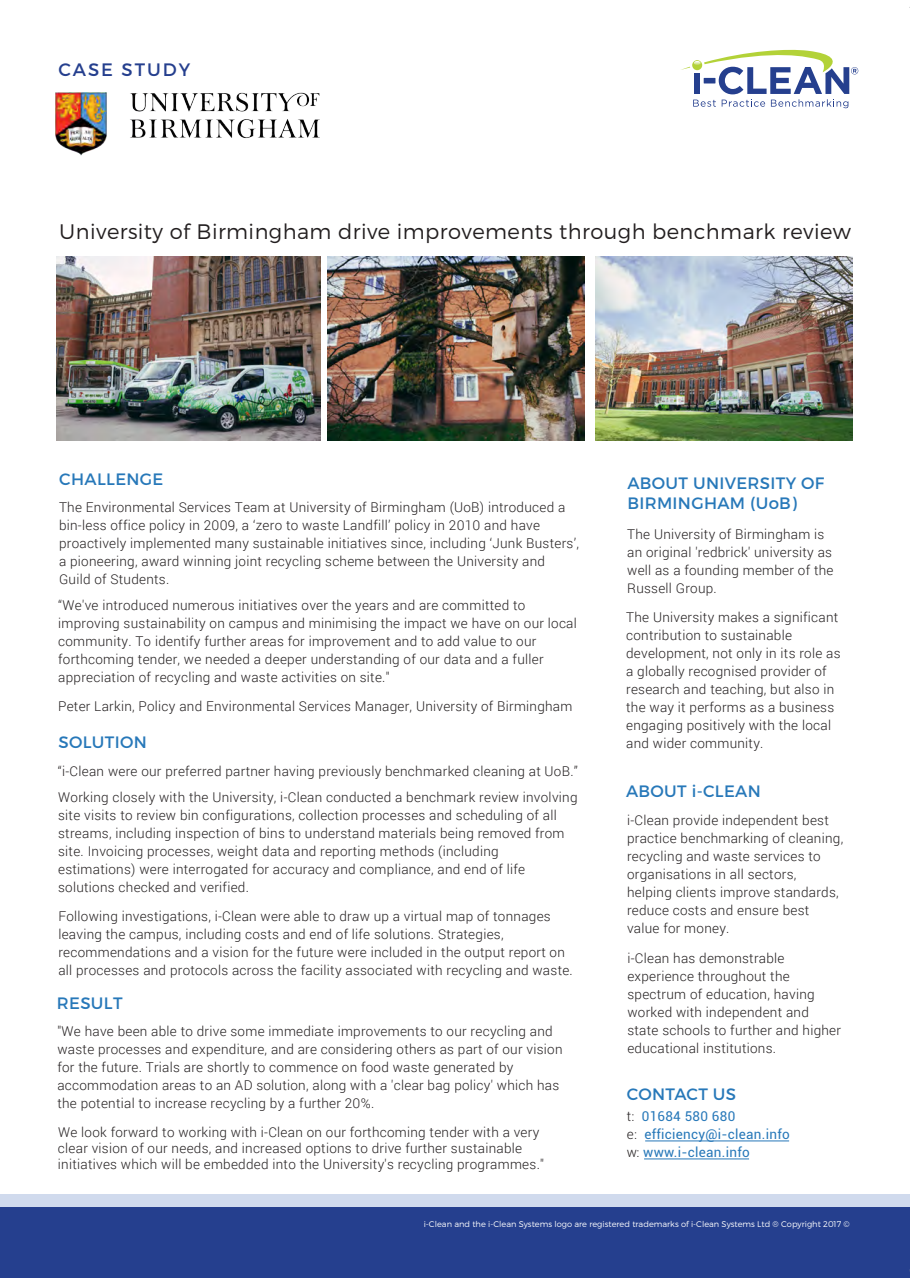
<style>
.page{position:relative;width:910px;height:1278px;background:#fff}
.page>*{position:absolute;margin:0;border:0;box-sizing:border-box;transform-origin:0 0}
.t1{font:300 21px "Montserrat";letter-spacing:.02em;color:#231f20}
.t2{font:18px "Montserrat";letter-spacing:.11em;color:#253f8e}
.t3{font:16.5px/19.8px "Montserrat";letter-spacing:.02em;color:#2778b9}
.t4{font:300 13.5px/18px "Roboto";letter-spacing:.02em;color:#231f20}
.t5{font:13.5px/18px "Roboto";letter-spacing:.02em;color:#2778b9}
.t6{font:300 8.25px "Montserrat";color:#fff}
.s1{font-weight:300;color:#231f20}
</style>
<div class="page">
<div style="left:0;top:1206px;width:909px;height:72px;background:#253f8e"></div>
<div style="left:0;top:1194px;width:909px;height:12px;background:#d0daed"></div>
<svg style="left:681px;top:49px;width:177px;height:59px"></svg>
<hr style="left:644px;top:1158px;width:105px;height:1px;background:#2778b9">
<hr style="left:645px;top:1140px;width:144px;height:1px;background:#2778b9">
<img style="left:56px;top:257px;width:264px;height:184px">
<img style="left:55px;top:93px;width:264px;height:62px">
<img style="left:327px;top:257px;width:258px;height:184px">
<img style="left:595px;top:257px;width:257px;height:184px">
<h2 class="t2" style="left:58px;top:58px;width:133px">CASE STUDY</h2>
<h1 class="t1" style="left:59px;top:219px;width:793px">University of Birmingham drive improvements through benchmark review</h1>
<p class="t3" style="left:59px;top:469px;width:106px">CHALLENGE</p>
<p class="t4" style="left:59px;top:498px;width:521px">The Environmental Services Team at University of Birmingham (UoB) introduced a bin-less office policy in 2009, a ‘zero to waste Landfill’ policy in 2010 and have proactively implemented many sustainable initiatives since, including ‘Junk Busters’, a pioneering, award winning joint recycling scheme between the University and Guild of Students.</p>
<p class="t4" style="left:58px;top:595px;width:520px">“We've introduced numerous initiatives over the years and are committed to improving sustainability on campus and minimising the impact we have on our local community. To identify further areas for improvement and to add value to our forthcoming tender, we needed a deeper understanding of our data and a fuller appreciation of recycling and waste activities on site."</p>
<p class="t4" style="left:58px;top:696px;width:516px">Peter Larkin, Policy and Environmental Services Manager, University of Birmingham</p>
<p class="t3" style="left:58px;top:732px;width:90px">SOLUTION</p>
<p class="t4" style="left:58px;top:758px;width:521px;line-height:25.8px">“i-Clean were our preferred partner having previously benchmarked cleaning at UoB.”<br>Working closely with the University, i-Clean conducted a benchmark review involving</p>
<p class="t4" style="left:58px;top:806px;width:508px">site visits to review bin configurations, collection processes and scheduling of all streams, including inspection of bins to understand materials being removed from site. Invoicing processes, weight data and reporting methods (including estimations) were interrogated for accuracy and compliance, and end of life solutions checked and verified.</p>
<p class="t4" style="left:58px;top:906px;width:516px">Following investigations, i-Clean were able to draw up a virtual map of tonnages leaving the campus, including costs and end of life solutions. Strategies, recommendations and a vision for the future were included in the output report on all processes and protocols across the facility associated with recycling and waste.</p>
<p class="t3" style="left:57px;top:993px;width:67px">RESULT</p>
<p class="t4" style="left:57px;top:1022px;width:506px">"We have been able to drive some immediate improvements to our recycling and waste processes and expenditure, and are considering others as part of our vision for the future. Trials are shortly to commence on food waste generated by accommodation areas to an AD solution, along with a 'clear bag policy' which has the potential to increase recycling by a further 20%.</p>
<p class="t4" style="left:58px;top:1123px;width:487px;line-height:16.2px">We look forward to working with i-Clean on our forthcoming tender with a very clear vision of our needs, and increased options to drive further sustainable initiatives which will be embedded into the University's recycling programmes."</p>
<p class="t3" style="left:627px;top:473px;width:198px">ABOUT UNIVERSITY OF<br>BIRMINGHAM (UoB)</p>
<p class="t4" style="left:627px;top:525px;width:208px">The University of Birmingham is an original 'redbrick' university as well as a founding member of the<br>Russell Group.</p>
<p class="t4" style="left:626px;top:607px;width:216px">The University makes a significant contribution to sustainable development, not only in its role as a globally recognised provider of research and teaching, but also in the way it performs as a business engaging positively with the local and wider community.</p>
<p class="t3" style="left:626px;top:781px;width:136px">ABOUT i-CLEAN</p>
<p class="t4" style="left:627px;top:811px;width:218px">i-Clean provide independent best practice benchmarking of cleaning, recycling and waste services to organisations in all sectors, helping clients improve standards, reduce costs and ensure best value for money.</p>
<p class="t4" style="left:627px;top:948px;width:215px">i-Clean has demonstrable experience throughout the spectrum of education, having worked with independent and state schools to further and higher educational institutions.</p>
<p class="t3" style="left:627px;top:1084px;width:111px">CONTACT US</p>
<p class="t5" style="left:627px;top:1107px;width:164px"><span class="s1">t:</span> 01684 580 680<br><span class="s1">e:</span> efficiency@i-clean.info <span class="s1">w:</span> www.i-clean.info</p>
<p class="t6" style="left:424px;top:1219px;width:427px">i-Clean and the i-Clean Systems logo are registered trademarks of i-Clean Systems Ltd ® Copyright 2017 ©</p>
</div>
